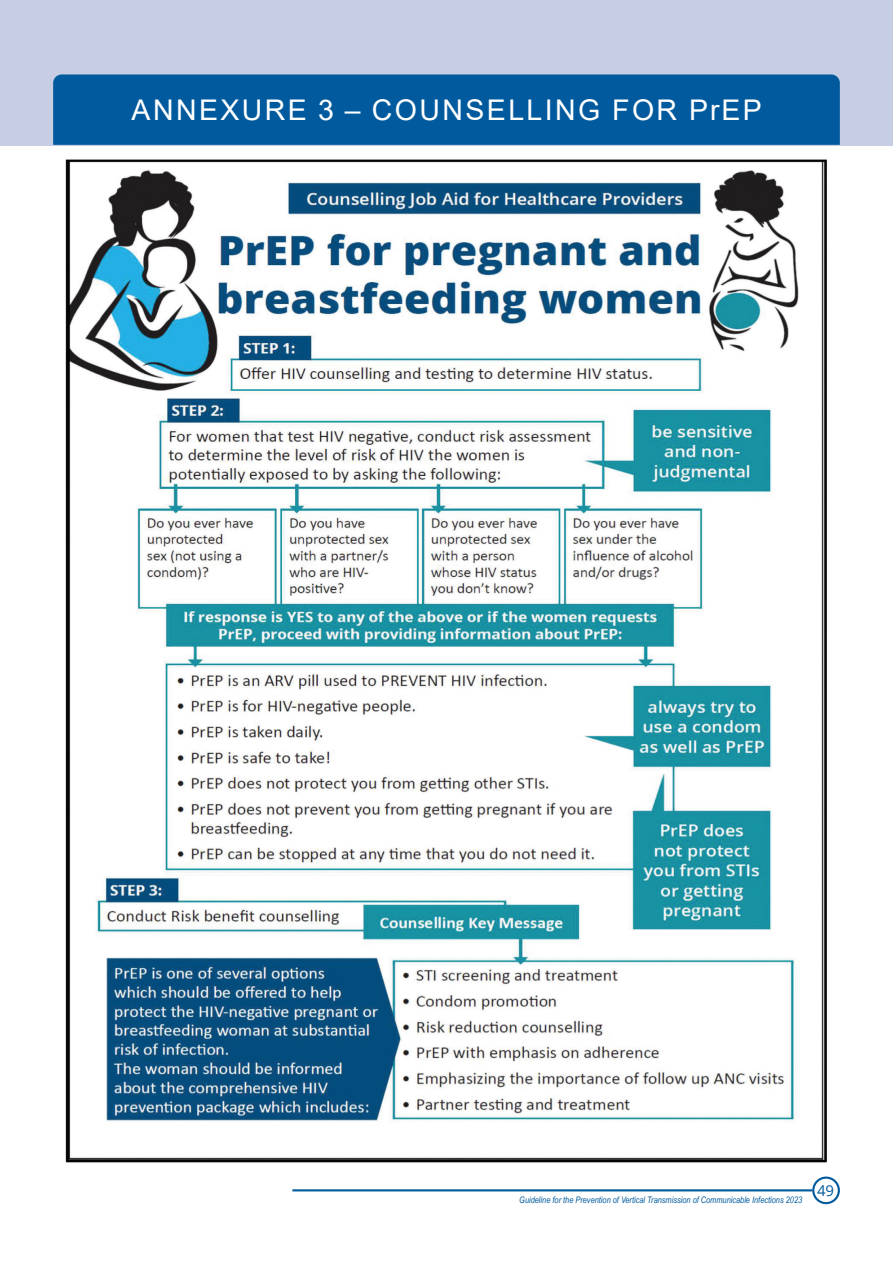
<style>
.page{position:relative;width:893px;height:1263px;background:#fff}
.page>*{position:absolute;margin:0;border:0;box-sizing:border-box;transform-origin:0 0}
.Page_Header{font:28.5px "Arial";letter-spacing:.085em;color:#fff}
.t1{font:15px "Open Sans";color:#015a9d}
.t2{font:italic 9px "Arial Narrow";color:#015a9d}
</style>
<div class="page">
<hr style="left:0;top:0;width:2px;height:145px;background:#c7cee4">
<div style="left:2px;top:0;width:891px;height:145px;background:#c7cee4"></div>
<hr style="left:292px;top:1189px;width:520px;height:2px;background:#015a9d">
<div style="left:812px;top:1176px;width:28px;height:28px;border:2px solid #015a9d;border-radius:50%"></div>
<div style="left:53px;top:74px;width:787px;height:71px;background:#015a9d"></div>
<img style="left:65px;top:159px;width:762px;height:1004px">
<p class="Page_Header" style="left:132px;top:90px;width:632px">ANNEXURE 3 – COUNSELLING FOR PrEP</p>
<p class="t2" style="left:519px;top:1193px;width:284px">Guideline for the Prevention of Vertical Transmission of Communicable Infections 2023</p>
<h2 class="t1" style="left:817px;top:1180px;width:19px">49</h2>
</div>
